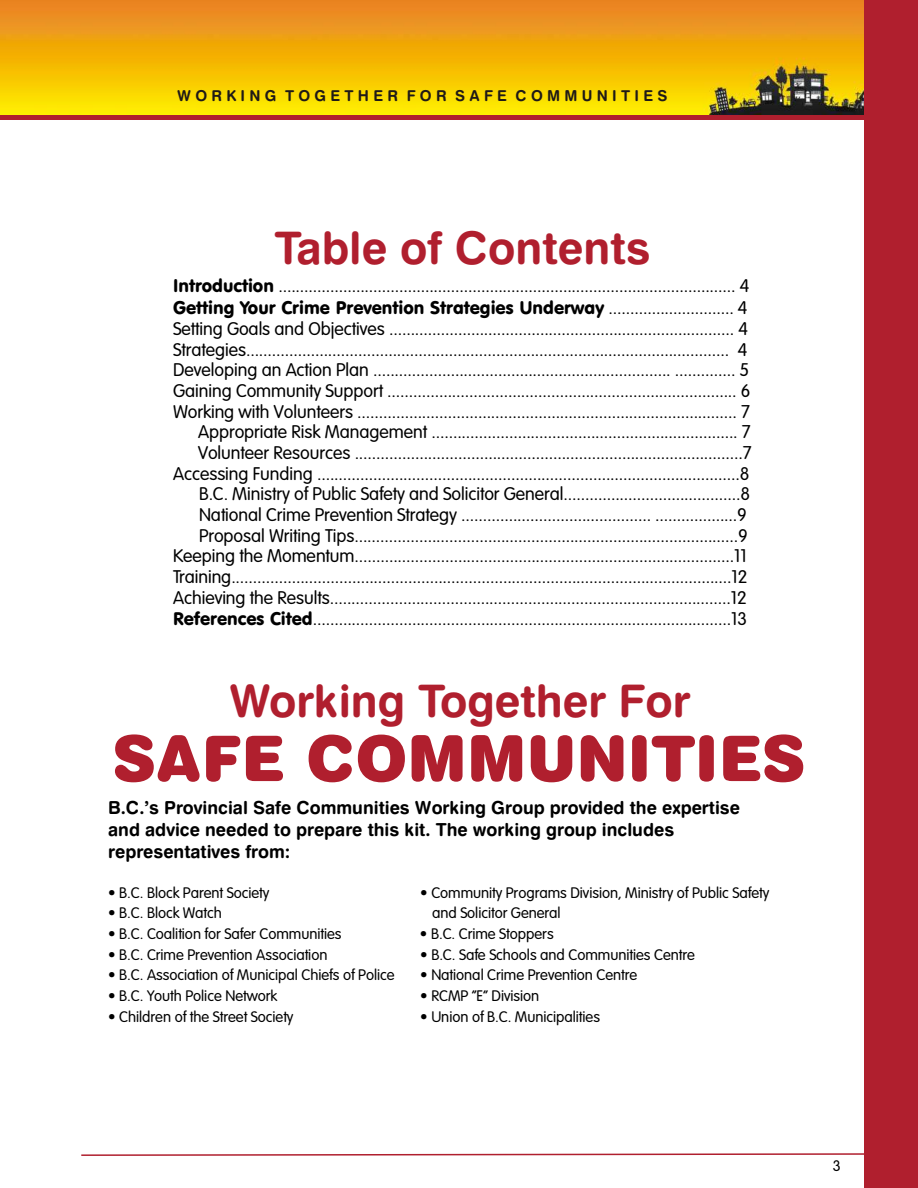
<style>
.page{position:relative;width:918px;height:1188px;background:#fff}
.page>*{position:absolute;margin:0;border:0;box-sizing:border-box;transform-origin:0 0}
.t1{font:63px "Swis 721 Blk Rnd BT";color:#b01f2e}
.t2{font:45px "Swis 721 Bd Rnd BT";color:#b01f2e}
.t3{font:18px/20.7px "VAG Rounded Lt";color:#000;text-align:right}
.t4{font:18px/21.9px "Swis 721 Bd Rnd BT";color:#000}
.t5{font:18px "VAG Rounded BT";color:#000}
.t6{font:15px "VAG Rounded Lt";color:#000}
.t7{font:15px "Swis 721 Bd Rnd BT";letter-spacing:.285em;color:#1f1a17}
.s1{font-family:"VAG Rounded BT"}
.s2{font-family:"VAG Rounded Lt"}
</style>
<div class="page">
<div style="left:0;top:114px;width:866px;height:6px;background:#b01f2e"></div>
<img style="left:0;top:0;width:864px;height:114px">
<div style="left:864px;top:0;width:54px;height:1188px;background:#b01f2e"></div>
<svg style="left:81px;top:1153px;width:783px;height:3px"></svg>
<p class="t7" style="left:177px;top:90px;width:492px">WORKING TOGETHER FOR SAFE COMMUNITIES</p>
<h2 class="t2" style="left:274px;top:229px;width:377px">Table of Contents</h2>
<p class="t3" style="left:173px;top:277px;width:578px"><span class="s1">Introduction</span> .......................................................................................................... 4</p>
<p class="t5" style="left:173px;top:300px;width:576px">Getting Your Crime Prevention Strategies Underway <span class="s2">............................. 4</span></p>
<p class="t3" style="left:173px;top:320px;width:580px">Setting Goals and Objectives ................................................................................ 4<br>Strategies................................................................................................................ 4<br>Developing an Action Plan ..................................................................... .............. 5<br>Gaining Community Support ................................................................................. 6<br>Working with Volunteers ........................................................................................ 7<br>Appropriate Risk Management ....................................................................... 7<br>Volunteer Resources ..........................................................................................7<br>Accessing Funding ..................................................................................................8<br>B.C. Ministry of Public Safety and Solicitor General.........................................8<br>National Crime Prevention Strategy ............................................ ...................9<br>Proposal Writing Tips.........................................................................................9<br>Keeping the Momentum........................................................................................11<br>Training....................................................................................................................12<br>Achieving the Results.............................................................................................12<br><span class="s1">References Cited</span>.................................................................................................13</p>
<h2 class="t2" style="left:229px;top:683px;width:462px">Working Together For</h2>
<h1 class="t1" style="left:113px;top:733px;width:693px">SAFE COMMUNITIES</h1>
<p class="t4" style="left:108px;top:798px;width:633px">B.C.’s Provincial Safe Communities Working Group provided the expertise and advice needed to prepare this kit. The working group includes representatives from:</p>
<p class="t6" style="left:108px;top:886px;width:163px">• B.C. Block Parent Society</p>
<p class="t6" style="left:420px;top:886px;width:350px">• Community Programs Division, Ministry of Public Safety</p>
<p class="t6" style="left:108px;top:907px;width:115px">• B.C. Block Watch</p>
<p class="t6" style="left:432px;top:907px;width:130px">and Solicitor General</p>
<p class="t6" style="left:108px;top:927px;width:235px">• B.C. Coalition for Safer Communities</p>
<p class="t6" style="left:420px;top:927px;width:135px">• B.C. Crime Stoppers</p>
<p class="t6" style="left:108px;top:948px;width:221px">• B.C. Crime Prevention Association</p>
<p class="t6" style="left:420px;top:948px;width:276px">• B.C. Safe Schools and Communities Centre</p>
<p class="t6" style="left:108px;top:969px;width:288px">• B.C. Association of Municipal Chiefs of Police</p>
<p class="t6" style="left:420px;top:969px;width:219px">• National Crime Prevention Centre</p>
<p class="t6" style="left:108px;top:989px;width:171px">• B.C. Youth Police Network</p>
<p class="t6" style="left:420px;top:989px;width:120px">• RCMP “E” Division</p>
<p class="t6" style="left:108px;top:1010px;width:187px">• Children of the Street Society</p>
<p class="t6" style="left:420px;top:1010px;width:181px">• Union of B.C. Municipalities</p>
<p class="t6" style="left:833px;top:1159px;width:10px">3</p>
</div>
